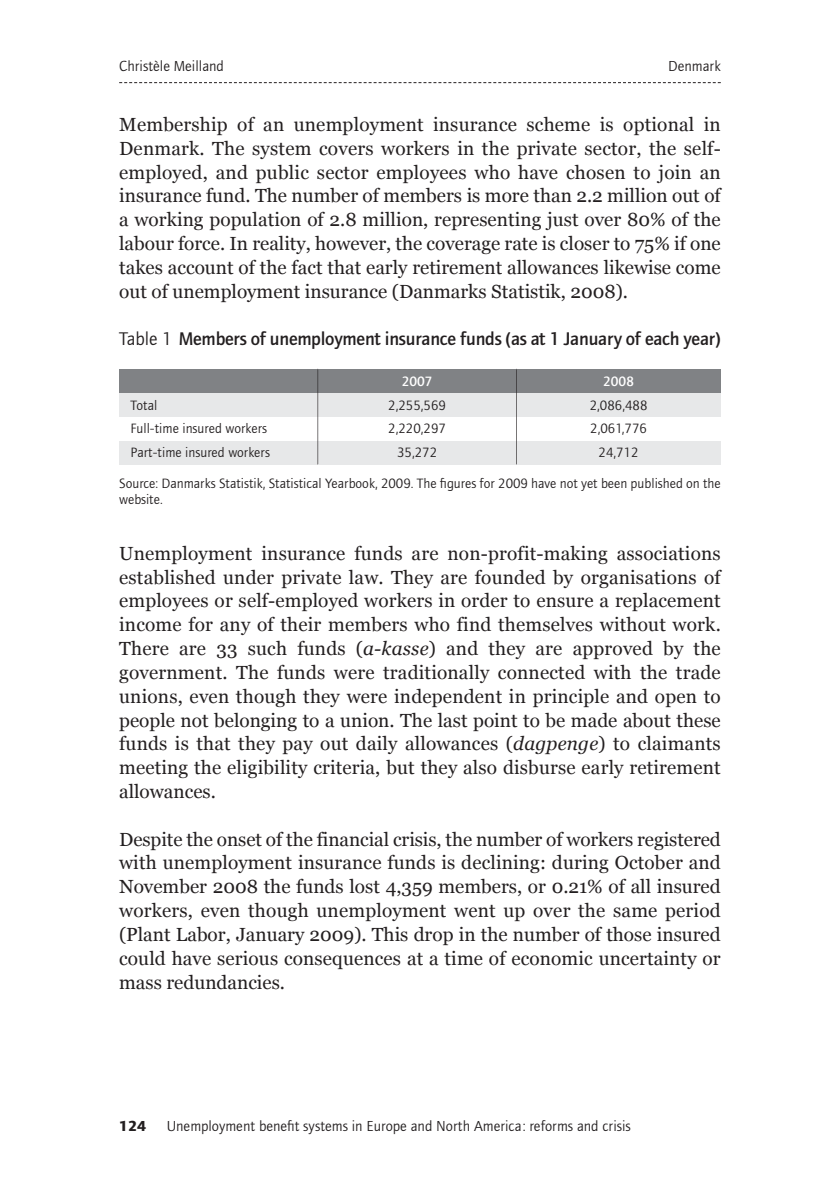
<style>
.page{position:relative;width:840px;height:1191px;background:#fff}
.page>*{position:absolute;margin:0;border:0;box-sizing:border-box;transform-origin:0 0}
.t1{font:19px/23.8px "Georgia";color:#231f20;text-align:justify}
.t2{font:500 19px "Foundry Journal";letter-spacing:-.01em;color:#231f20}
.t3{font:15px "Foundry Journal";color:#231f20}
.t4{font:700 15px "Foundry Journal";color:#231f20}
.t5{font:14px/23.8px "Foundry Journal";color:#231f20}
.t6{font:500 14px "Foundry Journal";color:#fff}
.s1{font-weight:400}
.s2{font-style:italic}
</style>
<div class="page">
<svg style="left:119px;top:82px;width:601px;height:1px"></svg>
<div style="left:119px;top:369px;width:601px;height:24px;background:#808285"></div>
<div style="left:119px;top:441px;width:601px;height:23px;background:#e7e8e9"></div>
<div style="left:119px;top:393px;width:601px;height:24px;background:#e7e8e9"></div>
<svg style="left:317px;top:369px;width:1px;height:96px"></svg>
<svg style="left:516px;top:369px;width:1px;height:96px"></svg>
<p class="t3" style="left:119px;top:61px;width:106px">Christèle Meilland</p>
<p class="t3" style="left:667px;top:61px;width:54px">Denmark</p>
<p class="t1" style="left:119px;top:112px;width:602px">Membership of an unemployment insurance scheme is optional in Denmark. The system covers workers in the private sector, the self&shy;employed, and public sector employees who have chosen to join an insurance fund. The number of members is more than 2.2 million out of a working population of 2.8 million, representing just over 80% of the labour force. In reality, however, the coverage rate is closer to 75% if one takes account of the fact that early retirement allowances likewise come out of unemployment insurance (Danmarks Statistik, 2008).</p>
<p class="t2" style="left:119px;top:333px;width:602px"><span class="s1">Table 1</span> Members of unemployment insurance funds (as at 1 January of each year)</p>
<p class="t6" style="left:603px;top:376px;width:32px">2008</p>
<p class="t5" style="left:589px;top:394px;width:59px;text-align:center">2,086,488<br>2,061,776<br>24,712</p>
<p class="t5" style="left:119px;top:476px;width:602px;line-height:16.8px">Source: Danmarks Statistik, Statistical Yearbook, 2009. The figures for 2009 have not yet been published on the website.</p>
<p class="t6" style="left:401px;top:376px;width:32px">2007</p>
<p class="t5" style="left:388px;top:394px;width:59px;text-align:center">2,255,569<br>2,220,297<br>35,272</p>
<p class="t5" style="left:130px;top:394px;width:141px">Total<br>Full-time insured workers<br>Part-time insured workers</p>
<p class="t1" style="left:119px;top:541px;width:602px">Unemployment insurance funds are non-profit-making associations established under private law. They are founded by organisations of employees or self-employed workers in order to ensure a replacement income for any of their members who find themselves without work.<br>There are 33 such funds (<span class="s2">a-kasse</span>) and they are approved by the government. The funds were traditionally connected with the trade unions, even though they were independent in principle and open to people not belonging to a union. The last point to be made about these funds is that they pay out daily allowances (<span class="s2">dagpenge</span>) to claimants meeting the eligibility criteria, but they also disburse early retirement allowances.</p>
<p class="t1" style="left:119px;top:827px;width:602px">Despite the onset of the financial crisis, the number of workers registered with unemployment insurance funds is declining: during October and November 2008 the funds lost 4,359 members, or 0.21% of all insured workers, even though unemployment went up over the same period (Plant Labor, January 2009). This drop in the number of those insured could have serious consequences at a time of economic uncertainty or mass redundancies.</p>
<p class="t4" style="left:119px;top:1121px;width:28px">124</p>
<p class="t3" style="left:167px;top:1121px;width:465px">Unemployment benefit systems in Europe and North America: reforms and crisis</p>
</div>
